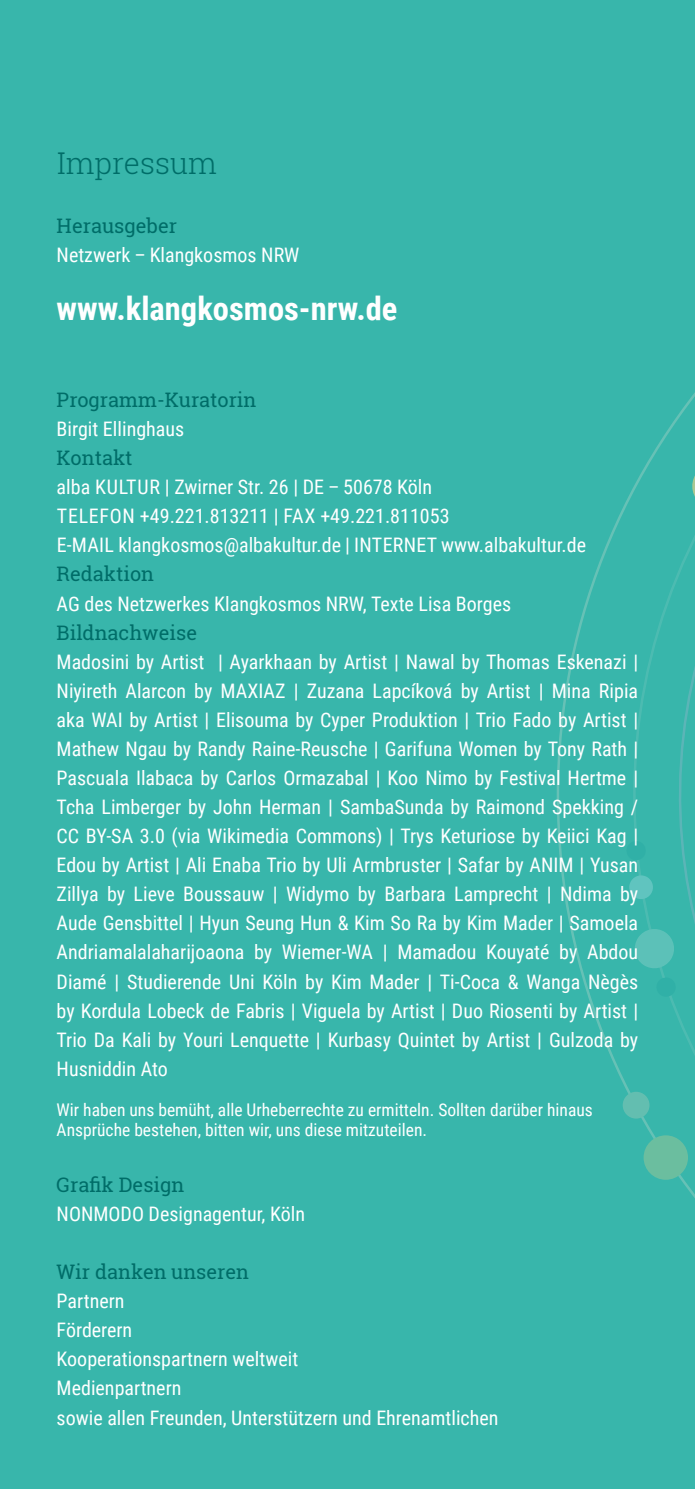
<style>
.page{position:relative;width:695px;height:1489px;background:#fff}
.page>*{position:absolute;margin:0;border:0;box-sizing:border-box;transform-origin:0 0}
.t1{font:700 32.5px "Roboto Condensed";color:#fff}
.t2{font:300 30px "Roboto Slab";color:#006d68}
.t3{font:20px/29px "Roboto Condensed";color:#fff}
.t4{font:20px "Roboto Slab";color:#006d68}
.t5{font:17.5px/20px "Roboto Condensed";color:#fff}
</style>
<div class="page">
<div style="left:0;top:0;width:694px;height:1488px;background:#38b6ab"></div>
<svg style="left:556px;top:539px;width:53px;height:513px"></svg>
<svg style="left:609px;top:483px;width:27px;height:636px"></svg>
<svg style="left:636px;top:394px;width:58px;height:803px"></svg>
<svg style="left:689px;top:461px;width:5px;height:49px"></svg>
<h2 class="t2" style="left:57px;top:143px;width:162px">Impressum</h2>
<p class="t4" style="left:57px;top:211px;width:122px">Herausgeber</p>
<p class="t3" style="left:57px;top:239px;width:244px">Netzwerk – Klangkosmos NRW</p>
<h1 class="t1" style="left:57px;top:285px;width:342px">www.klangkosmos-nrw.de</h1>
<p class="t4" style="left:57px;top:386px;width:201px">Programm-Kuratorin</p>
<p class="t3" style="left:57px;top:413px;width:129px">Birgit Ellinghaus</p>
<p class="t4" style="left:57px;top:444px;width:77px">Kontakt</p>
<p class="t3" style="left:57px;top:472px;width:531px">alba KULTUR | Zwirner Str. 26 | DE – 50678 Köln<br>TELEFON +49.221.813211 | FAX +49.221.811053<br>E-MAIL klangkosmos@albakultur.de | INTERNET www.albakultur.de</p>
<p class="t4" style="left:57px;top:560px;width:99px">Redaktion</p>
<p class="t3" style="left:57px;top:588px;width:456px">AG des Netzwerkes Klangkosmos NRW, Texte Lisa Borges</p>
<p class="t4" style="left:57px;top:618px;width:142px">Bildnachweise</p>
<p class="t3" style="left:57px;top:646px;width:583px;text-align:justify">Madosini by Artist | Ayarkhaan by Artist | Nawal by Thomas Eskenazi | Niyireth Alarcon by MAXIAZ | Zuzana Lapcíková by Artist | Mina Ripia aka WAI by Artist | Elisouma by Cyper Produktion | Trio Fado by Artist | Mathew Ngau by Randy Raine-Reusche | Garifuna Women by Tony Rath | Pascuala Ilabaca by Carlos Ormazabal | Koo Nimo by Festival Hertme | Tcha Limberger by John Herman | SambaSunda by Raimond Spekking / CC BY-SA 3.0 (via Wikimedia Commons) | Trys Keturiose by Keiici Kag | Edou by Artist | Ali Enaba Trio by Uli Armbruster | Safar by ANIM | Yusan Zillya by Lieve Boussauw | Widymo by Barbara Lamprecht | Ndima by Aude Gensbittel | Hyun Seung Hun &amp; Kim So Ra by Kim Mader | Samoela Andriamalalaharijoaona by Wiemer-WA | Mamadou Kouyaté by Abdou Diamé | Studierende Uni Köln by Kim Mader | Ti-Coca &amp; Wanga Nègès by Kordula Lobeck de Fabris | Viguela by Artist | Duo Riosenti by Artist | Trio Da Kali by Youri Lenquette | Kurbasy Quintet by Artist | Gulzoda by Husniddin Ato</p>
<p class="t5" style="left:57px;top:1098px;width:537px">Wir haben uns bemüht, alle Urheberrechte zu ermitteln. Sollten darüber hinaus<br>Ansprüche bestehen, bitten wir, uns diese mitzuteilen.</p>
<p class="t4" style="left:57px;top:1170px;width:129px">Grafik Design</p>
<p class="t3" style="left:57px;top:1198px;width:250px">NONMODO Designagentur, Köln</p>
<p class="t4" style="left:57px;top:1257px;width:194px">Wir danken unseren</p>
<p class="t3" style="left:57px;top:1285px;width:443px">Partnern<br>Förderern<br>Kooperationspartnern weltweit<br>Medienpartnern<br>sowie allen Freunden, Unterstützern und Ehrenamtlichen</p>
</div>
